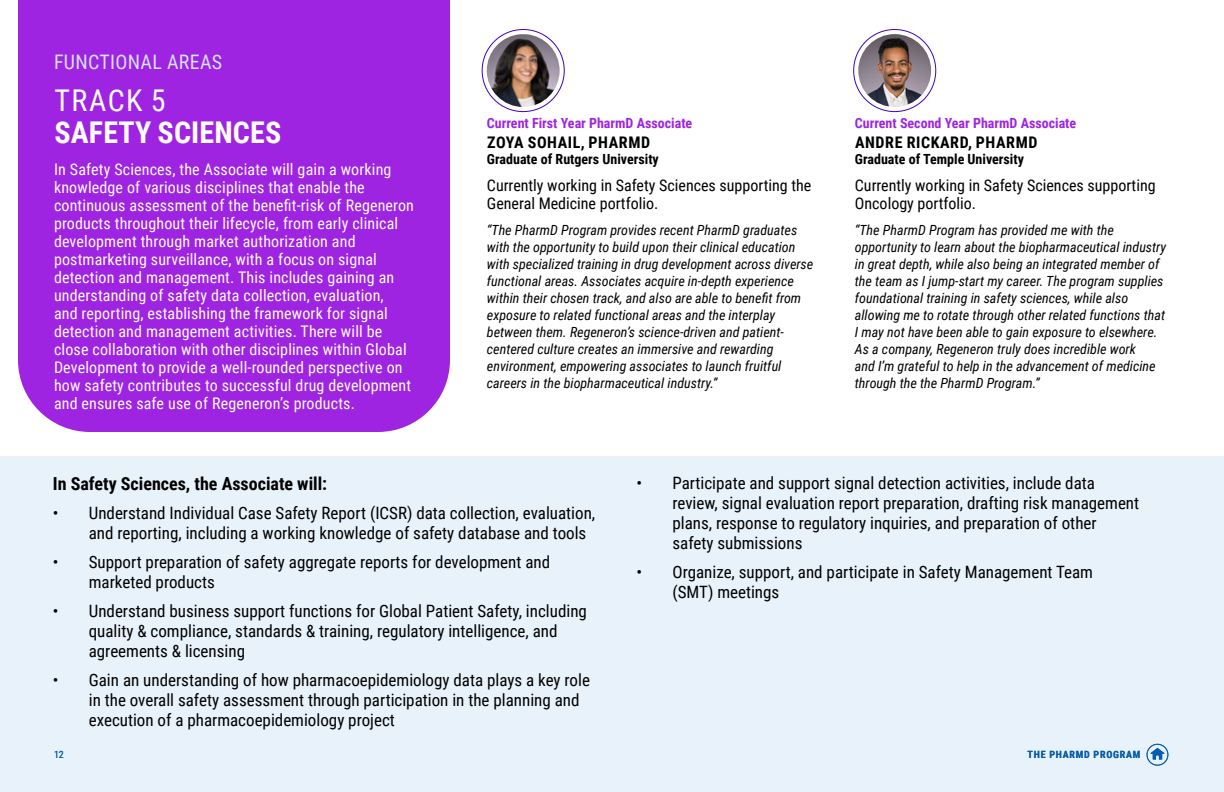
<style>
.page{position:relative;width:1224px;height:792px;background:#fff}
.page>*{position:absolute;margin:0;border:0;box-sizing:border-box;transform-origin:0 0}
.t1{font:700 30px "Roboto Condensed";letter-spacing:.005em;color:#fff}
.t2{font:30px "Roboto Condensed";letter-spacing:.05em;color:#fff}
.t3{font:20px "Roboto Condensed";letter-spacing:.015em;color:#d2e2f9}
.t4{font:700 18px "Roboto Condensed";color:#000}
.t5{font:17px/20px "Roboto Condensed";color:#000}
.t6{font:16px/18px "Roboto Condensed";letter-spacing:.01em;color:#fff}
.t7{font:16px/18px "Roboto Condensed";color:#000}
.t8{font:700 16px "Roboto Condensed";letter-spacing:.035em;color:#000}
.t9{font:italic 14px/17px "Roboto Condensed";color:#000}
.t10{font:700 14px "Roboto Condensed";color:#9f24e2}
.t11{font:700 14px "Roboto Condensed";color:#000}
.t12{font:700 10px "Roboto Condensed";letter-spacing:.075em;color:#065baa}
.t13{font:10px "Roboto Condensed";color:#065baa}
</style>
<div class="page">
<div style="left:0;top:456px;width:1224px;height:336px;background:#e8f2fa"></div>
<div style="left:18px;top:0;width:432px;height:432px;background:#9f24e2"></div>
<div style="left:1147px;top:744px;width:21px;height:22px;border:1px solid #055cab;border-radius:50%"></div>
<svg style="left:1151px;top:748px;width:13px;height:12px"></svg>
<div style="left:482px;top:29px;width:82px;height:83px;border:1px solid #3f00c5;border-radius:50%"></div>
<div style="left:853px;top:29px;width:83px;height:83px;border:1px solid #3f00c5;border-radius:50%"></div>
<img style="left:487px;top:34px;width:73px;height:73px;border-radius:36px">
<img style="left:858px;top:34px;width:73px;height:73px;border-radius:36px">
<h2 class="t3" style="left:54px;top:48px;width:170px">FUNCTIONAL AREAS</h2>
<h1 class="t2" style="left:55px;top:79px;width:113px">TRACK 5</h1>
<h1 class="t1" style="left:55px;top:111px;width:228px">SAFETY SCIENCES</h1>
<p class="t6" style="left:54px;top:160px;width:362px">In Safety Sciences, the Associate will gain a working knowledge of various disciplines that enable the continuous assessment of the benefit-risk of Regeneron products throughout their lifecycle, from early clinical development through market authorization and postmarketing surveillance, with a focus on signal detection and management. This includes gaining an understanding of safety data collection, evaluation,<br>and reporting, establishing the framework for signal detection and management activities. There will be close collaboration with other disciplines within Global Development to provide a well-rounded perspective on how safety contributes to successful drug development and ensures safe use of Regeneron’s products.</p>
<p class="t10" style="left:487px;top:113px;width:207px">Current First Year PharmD Associate</p>
<p class="t8" style="left:487px;top:131px;width:164px">ZOYA SOHAIL, PHARMD</p>
<p class="t11" style="left:487px;top:149px;width:173px">Graduate of Rutgers University</p>
<p class="t7" style="left:487px;top:176px;width:326px">Currently working in Safety Sciences supporting the<br>General Medicine portfolio.</p>
<p class="t9" style="left:487px;top:221px;width:328px">“The PharmD Program provides recent PharmD graduates with the opportunity to build upon their clinical education with specialized training in drug development across diverse functional areas. Associates acquire in-depth experience within their chosen track, and also are able to benefit from exposure to related functional areas and the interplay between them. Regeneron’s science-driven and patient&shy;centered culture creates an immersive and rewarding environment, empowering associates to launch fruitful careers in the biopharmaceutical industry.”</p>
<p class="t10" style="left:855px;top:113px;width:223px">Current Second Year PharmD Associate</p>
<p class="t8" style="left:855px;top:131px;width:184px">ANDRE RICKARD, PHARMD</p>
<p class="t11" style="left:855px;top:149px;width:171px">Graduate of Temple University</p>
<p class="t7" style="left:855px;top:176px;width:302px">Currently working in Safety Sciences supporting<br>Oncology portfolio.</p>
<p class="t9" style="left:855px;top:221px;width:313px">“The PharmD Program has provided me with the opportunity to learn about the biopharmaceutical industry in great depth, while also being an integrated member of the team as I jump-start my career. The program supplies foundational training in safety sciences, while also allowing me to rotate through other related functions that I may not have been able to gain exposure to elsewhere.<br>As a company, Regeneron truly does incredible work<br>and I’m grateful to help in the advancement of medicine through the the PharmD Program.”</p>
<p class="t4" style="left:53px;top:471px;width:276px">In Safety Sciences, the Associate will:</p>
<p class="t5" style="left:89px;top:502px;width:508px;text-indent:-36px">• Understand Individual Case Safety Report (ICSR) data collection, evaluation, and reporting, including a working knowledge of safety database and tools</p>
<p class="t5" style="left:89px;top:551px;width:463px;text-indent:-36px">• Support preparation of safety aggregate reports for development and marketed products</p>
<p class="t5" style="left:89px;top:600px;width:500px;text-indent:-36px">• Understand business support functions for Global Patient Safety, including quality &amp; compliance, standards &amp; training, regulatory intelligence, and agreements &amp; licensing</p>
<p class="t5" style="left:89px;top:669px;width:503px;text-indent:-36px">• Gain an understanding of how pharmacoepidemiology data plays a key role in the overall safety assessment through participation in the planning and execution of a pharmacoepidemiology project</p>
<p class="t13" style="left:54px;top:748px;width:11px">12</p>
<p class="t5" style="left:672px;top:473px;width:468px;text-indent:-36px">• Participate and support signal detection activities, include data review, signal evaluation report preparation, drafting risk management plans, response to regulatory inquiries, and preparation of other safety submissions</p>
<p class="t5" style="left:672px;top:562px;width:422px;text-indent:-36px">• Organize, support, and participate in Safety Management Team (SMT) meetings</p>
<p class="t12" style="left:1028px;top:748px;width:114px">THE PHARMD PROGRAM</p>
</div>
